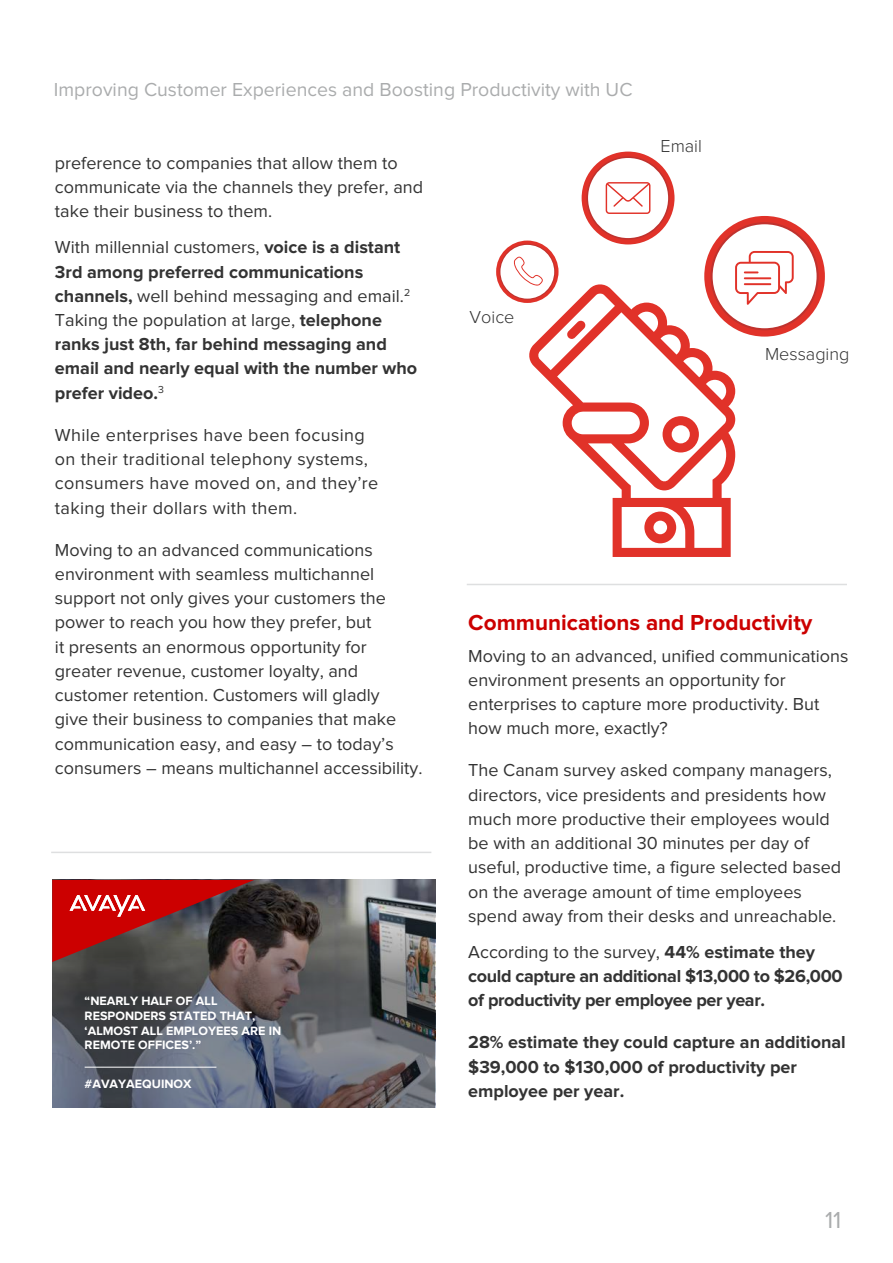
<style>
.page{position:relative;width:893px;height:1263px;background:#fff}
.page>*{position:absolute;margin:0;border:0;box-sizing:border-box;transform-origin:0 0}
.t1{font:24px "Proxima Nova";color:#aaacad}
.t2{font:700 22.5px "Proxima Nova";color:#c00}
.t3{font:19.5px "Proxima Nova";color:#aaacad}
.t4{font:18px/24.2px "Proxima Nova";color:#333}
.t5{font:700 18px/24.2px "Proxima Nova";color:#333}
.t6{font:18px/24.2px "Proxima Nova";letter-spacing:.02em;color:#333}
.t7{font:700 18px/24.3px "Proxima Nova";letter-spacing:-.02em;color:#333}
.t8{font:300 18px "Proxima Nova";color:#333}
.t9{font:700 12.6px/14.5px "Proxima Nova";color:#fff}
.s1{font-weight:400}
</style>
<div class="page">
<hr style="left:51px;top:852px;width:380px;height:1px;background:#dedfe0">
<img style="left:254px;top:880px;width:181px;height:21px">
<svg style="left:52px;top:901px;width:383px;height:207px;background:#5d5e65"></svg>
<svg style="left:52px;top:880px;width:202px;height:82px;background:#892929"></svg>
<hr style="left:85px;top:1067px;width:131px;height:1px;background:#fff">
<svg style="left:529px;top:283px;width:206px;height:274px"></svg>
<div style="left:582px;top:152px;width:92px;height:92px;background:#e13229;border-radius:50%"></div>
<svg style="left:586px;top:156px;width:84px;height:84px"></svg>
<div style="left:588px;top:158px;width:80px;height:80px;background:#fff;border-radius:50%"></div>
<svg style="left:606px;top:182px;width:44px;height:32px"></svg>
<div style="left:496px;top:241px;width:62px;height:62px;background:#e13229;border-radius:50%"></div>
<svg style="left:499px;top:244px;width:56px;height:56px"></svg>
<div style="left:500px;top:245px;width:54px;height:54px;background:#fff;border-radius:50%"></div>
<div style="left:704px;top:216px;width:121px;height:121px;background:#e13229;border-radius:50%"></div>
<svg style="left:710px;top:222px;width:109px;height:108px"></svg>
<div style="left:713px;top:224px;width:104px;height:104px;background:#fff;border-radius:50%"></div>
<svg style="left:735px;top:251px;width:59px;height:54px"></svg>
<svg style="left:514px;top:257px;width:29px;height:29px"></svg>
<hr style="left:467px;top:584px;width:380px;height:1px;background:#dedfe0">
<p class="t3" style="left:54px;top:81px;width:580px">Improving Customer Experiences and Boosting Productivity with UC</p>
<p class="t8" style="left:660px;top:137px;width:43px">Email</p>
<p class="t4" style="left:55px;top:152px;width:370px">preference to companies that allow them to communicate via the channels they prefer, and take their business to them.</p>
<p class="t5" style="left:55px;top:236px;width:364px"><span class="s1">With millennial customers,</span> voice is a distant 3rd among preferred communications channels, <span class="s1">well behind messaging and email.</span><sup>2<br></sup><span class="s1">Taking the population at large,</span> telephone ranks just 8th, far behind messaging and email and nearly equal with the number who prefer video.<sup>3</sup></p>
<p class="t6" style="left:55px;top:424px;width:325px">While enterprises have been focusing on their traditional telephony systems, consumers have moved on, and they’re taking their dollars with them.</p>
<p class="t4" style="left:55px;top:538px;width:369px">Moving to an advanced communications environment with seamless multichannel support not only gives your customers the power to reach you how they prefer, but<br>it presents an enormous opportunity for greater revenue, customer loyalty, and customer retention. Customers will gladly<br>give their business to companies that make communication easy, and easy – to today’s consumers – means multichannel accessibility.</p>
<p class="t9" style="left:85px;top:994px;width:198px">“NEARLY HALF OF ALL<br>RESPONDERS STATED THAT, ‘ALMOST ALL EMPLOYEES ARE IN<br>REMOTE OFFICES’.”</p>
<p class="t9" style="left:85px;top:1077px;width:108px">#AVAYAEQUINOX</p>
<p class="t8" style="left:470px;top:309px;width:46px">Voice</p>
<p class="t8" style="left:765px;top:345px;width:86px">Messaging</p>
<p class="t2" style="left:468px;top:612px;width:346px">Communications and Productivity</p>
<p class="t4" style="left:468px;top:644px;width:382px">Moving to an advanced, unified communications environment presents an opportunity for enterprises to capture more productivity. But how much more, exactly?</p>
<p class="t4" style="left:468px;top:759px;width:374px">The Canam survey asked company managers, directors, vice presidents and presidents how much more productive their employees would be with an additional 30 minutes per day of useful, productive time, a figure selected based on the average amount of time employees spend away from their desks and unreachable.</p>
<p class="t7" style="left:468px;top:940px;width:376px"><span class="s1">According to the survey,</span> 44% estimate they could capture an additional $13,000 to $26,000 of productivity per employee per year.</p>
<p class="t5" style="left:468px;top:1031px;width:379px">28% estimate they could capture an additional $39,000 to $130,000 of productivity per employee per year.</p>
<h1 class="t1" style="left:825px;top:1209px;width:18px">11</h1>
</div>
